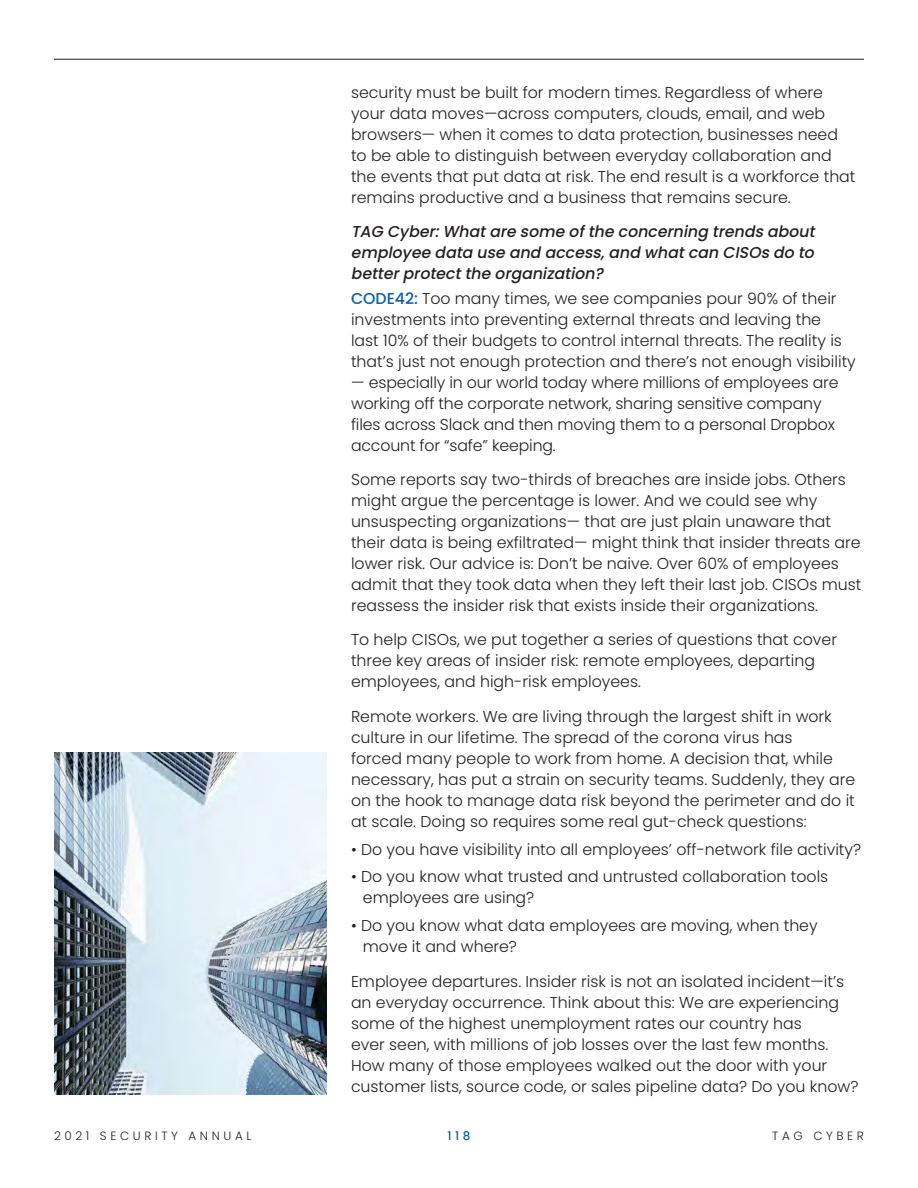
<style>
.page{position:relative;width:918px;height:1188px;background:#fff}
.page>*{position:absolute;margin:0;border:0;box-sizing:border-box;transform-origin:0 0}
.BODY{font:300 15.75px/21px "Poppins";color:#231f20}
.Bullet___Numbering_i{font:300 15.75px/21px "Poppins";color:#231f20}
.Q_A_Question{font:italic 500 15.75px/21px "Poppins";color:#231f20;text-align:justify}
.t1{font:300 12px "Poppins";letter-spacing:.3em;color:#231f20}
.t2{font:500 12px "Poppins";color:#0d5ea8}
.s1{font-weight:500;color:#0d5ea8}
</style>
<div class="page">
<hr style="left:54px;top:59px;width:810px;height:1px;background:#231f20">
<img style="left:54px;top:753px;width:273px;height:341px">
<p class="BODY" style="left:351px;top:82px;width:506px">security must be built for modern times. Regardless of where your data moves—across computers, clouds, email, and web browsers— when it comes to data protection, businesses need to be able to distinguish between everyday collaboration and the events that put data at risk. The end result is a workforce that remains productive and a business that remains secure.</p>
<p class="Q_A_Question" style="left:351px;top:221px;width:470px">TAG Cyber:Whatare some ofthe concerning trendsabout employee data use and access,and whatcan CISOsdo to betterprotectthe organization?</p>
<p class="BODY" style="left:351px;top:288px;width:506px"><span class="s1">CODE42:</span> Too many times, we see companies pour 90% of their investments into preventing external threats and leaving the<br>last 10% of their budgets to control internal threats. The reality is that’s just not enough protection and there’s not enough visibility</p>
<p class="BODY" style="left:351px;top:372px;width:489px">— especially in our world today where millions of employees are working off the corporate network, sharing sensitive company files across Slack and then moving them to a personal Dropbox account for “safe” keeping.</p>
<p class="BODY" style="left:351px;top:469px;width:512px">Some reports say two-thirds of breaches are inside jobs. Others might argue the percentage is lower. And we could see why unsuspecting organizations— that are just plain unaware that their data is being exfiltrated— might think that insider threats are lower risk. Our advice is: Don’t be naive. Over 60% of employees admit that they took data when they left their last job. CISOs must reassess the insider risk that exists inside their organizations.</p>
<p class="BODY" style="left:351px;top:630px;width:488px">To help CISOs, we put together a series of questions that cover three key areas of insider risk: remote employees, departing employees, and high-risk employees.</p>
<p class="BODY" style="left:351px;top:706px;width:506px">Remote workers. We are living through the largest shift in work culture in our lifetime. The spread of the corona virus has<br>forced many people to work from home. A decision that, while necessary, has put a strain on security teams. Suddenly, they are on the hook to manage data risk beyond the perimeter and do it at scale. Doing so requires some real gut-check questions:</p>
<p class="Bullet___Numbering_i" style="left:351px;top:839px;width:512px">• Do you have visibility into all employees’ off-network file activity?</p>
<p class="Bullet___Numbering_i" style="left:363px;top:866px;width:467px;text-indent:-12px">• Do you know what trusted and untrusted collaboration tools employees are using?</p>
<p class="Bullet___Numbering_i" style="left:363px;top:915px;width:456px;text-indent:-12px">• Do you know what data employees are moving, when they move it and where?</p>
<p class="BODY" style="left:351px;top:971px;width:509px">Employee departures. Insider risk is not an isolated incident—it’s an everyday occurrence. Think about this: We are experiencing some of the highest unemployment rates our country has<br>ever seen, with millions of job losses over the last few months.<br>How many of those employees walked out the door with your customer lists, source code, or sales pipeline data? Do you know?</p>
<p class="t1" style="left:54px;top:1129px;width:199px">2021 SECURITY ANNUAL</p>
<p class="t2" style="left:447px;top:1129px;width:25px">118</p>
<p class="t1" style="left:772px;top:1129px;width:93px">TAG CYBER</p>
</div>
